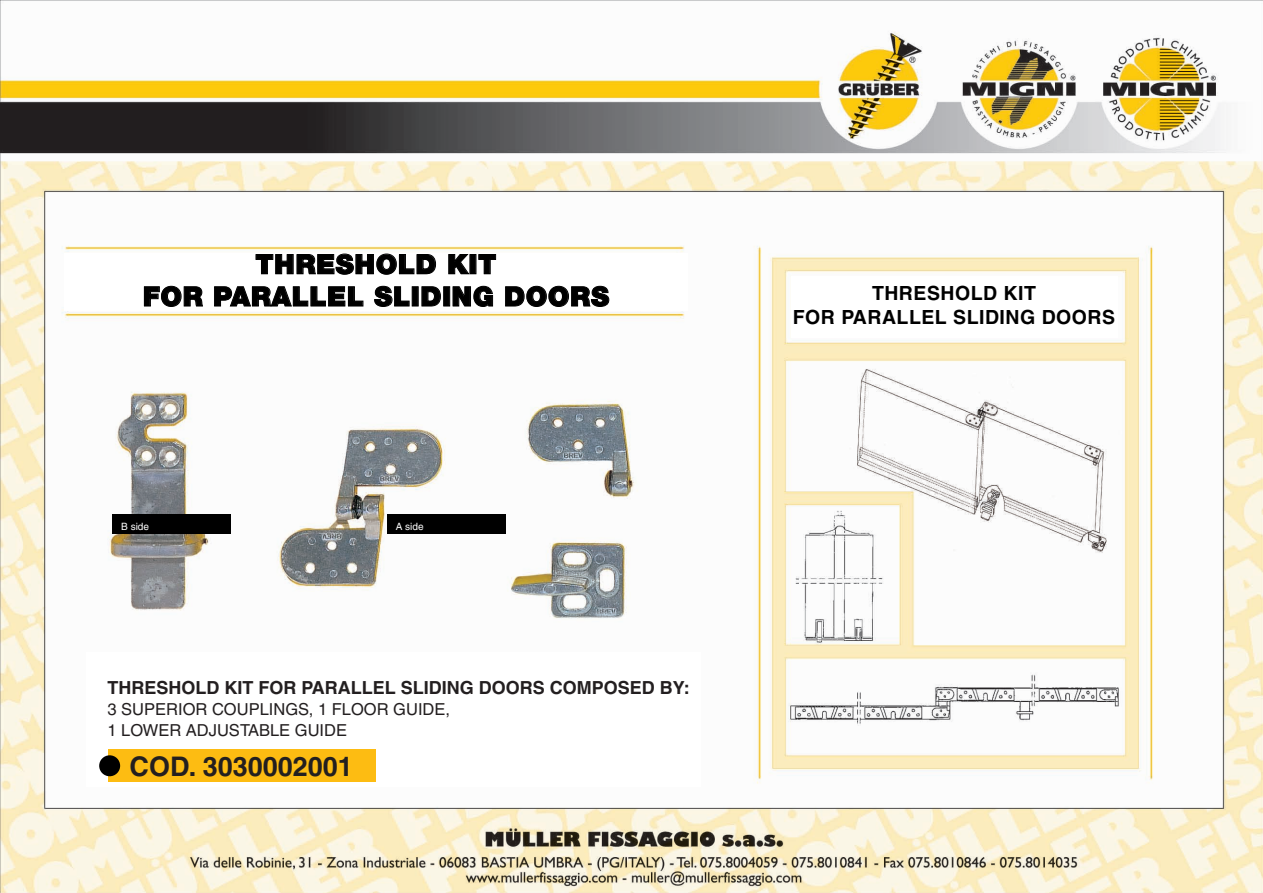
<style>
.page{position:relative;width:1263px;height:893px;background:#fff}
.page>*{position:absolute;margin:0;border:0;box-sizing:border-box;transform-origin:0 0}
.t1{font:900 27px/32.2px "Helvetica Neue";letter-spacing:.025em;color:#000;text-align:center}
.t2{font:700 27px "Helvetica";color:#231f20}
.t3{font:700 19.5px/23.4px "Helvetica";letter-spacing:.025em;color:#000;text-align:center}
.t4{font:700 18px "Helvetica";color:#231f20}
.t5{font:16.5px/21px "Helvetica";color:#231f20}
.t6{font:10.05px "Helvetica";color:#fff}
</style>
<div class="page">
<img style="left:0;top:0;width:1263px;height:893px">
<div style="left:64px;top:254px;width:623px;height:57px;background:#fff"></div>
<div style="left:86px;top:653px;width:615px;height:134px;background:#fff"></div>
<div style="left:108px;top:750px;width:268px;height:32px;background:#fdbc12"></div>
<div style="left:99px;top:755px;width:21px;height:21px;background:#000;border-radius:50%"></div>
<div style="left:791px;top:276px;width:326px;height:62px;background:#fff"></div>
<div style="left:113px;top:514px;width:118px;height:20px;background:#000"></div>
<div style="left:387px;top:514px;width:118px;height:20px;background:#000"></div>
<h1 class="t1" style="left:143px;top:250px;width:468px">THRESHOLD KIT<br>FOR PARALLEL SLIDING DOORS</h1>
<p class="t6" style="left:121px;top:523px;width:29px">B side</p>
<p class="t6" style="left:396px;top:523px;width:29px">A side</p>
<p class="t4" style="left:108px;top:681px;width:584px">THRESHOLD KIT FOR PARALLEL SLIDING DOORS COMPOSED BY:</p>
<p class="t5" style="left:108px;top:700px;width:344px">3 SUPERIOR COUPLINGS, 1 FLOOR GUIDE,<br>1 LOWER ADJUSTABLE GUIDE</p>
<h1 class="t2" style="left:130px;top:757px;width:225px">COD. 3030002001</h1>
<p class="t3" style="left:793px;top:284px;width:324px">THRESHOLD KIT<br>FOR PARALLEL SLIDING DOORS</p>
</div>
